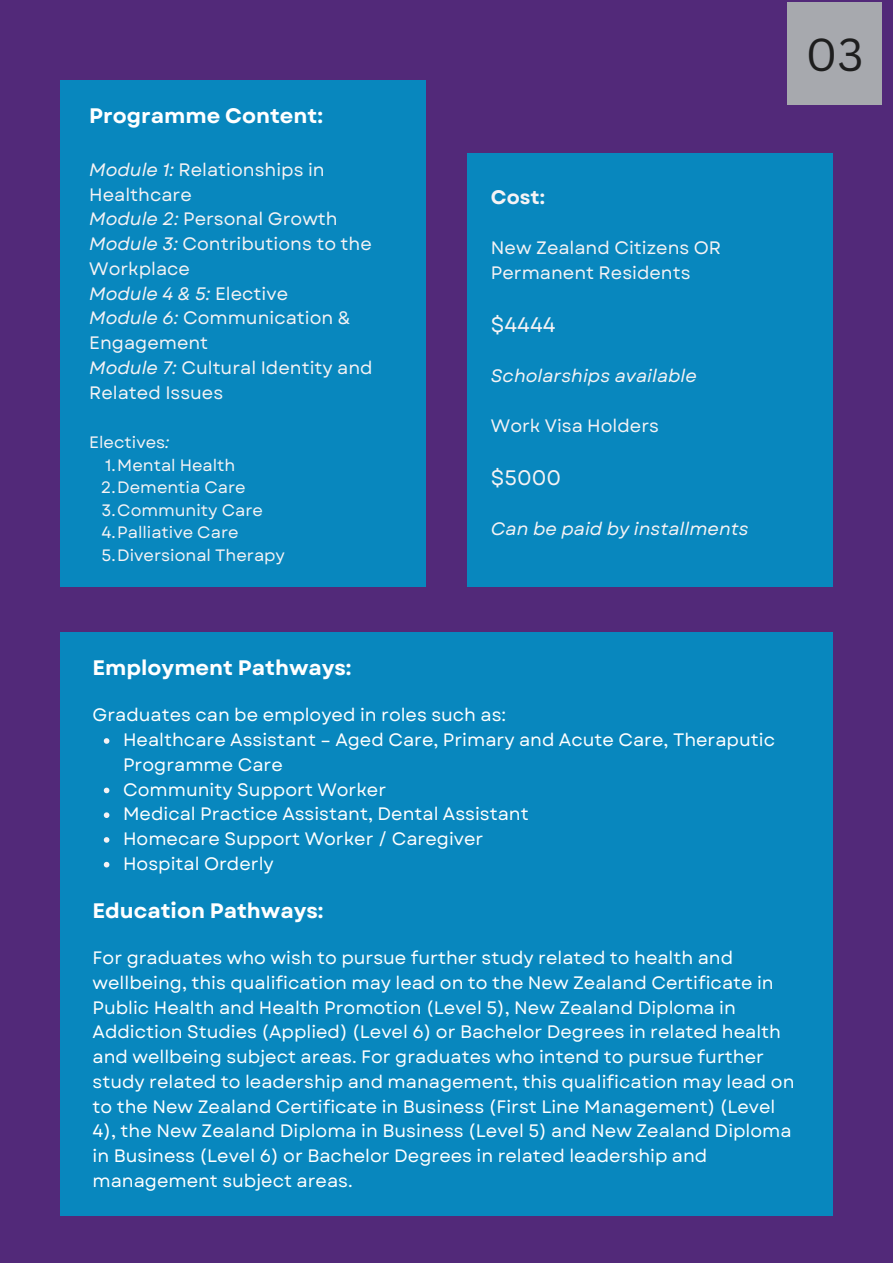
<style>
.page{position:relative;width:893px;height:1264px;background:#fff}
.page>*{position:absolute;margin:0;border:0;box-sizing:border-box;transform-origin:0 0}
.t1{font:45px "Canva Sans";color:#1e1e1e}
.t2{font:700 21px "Garet";color:#fff}
.t3{font:21px "Garet";color:#f5f3f5}
.t4{font:700 19.65px "Garet";color:#f5f3f5}
.t5{font:18px/24.8px "Garet";color:#fff}
.t6{font:18px/24.8px "Garet";color:#f5f3f5}
.t7{font:italic 18px "Garet";color:#f5f3f5}
.t8{font:16.5px "Garet";color:#f5f3f5}
.s1{font-style:italic}
.s2{font-style:normal}
</style>
<div class="page">
<div style="left:0;top:0;width:892px;height:1262px;background:#522979"></div>
<div style="left:787px;top:2px;width:94px;height:103px;background:#a7a9ae"></div>
<div style="left:60px;top:80px;width:366px;height:506px;background:#0887be"></div>
<div style="left:60px;top:632px;width:772px;height:583px;background:#0887be"></div>
<svg style="left:104px;top:738px;width:5px;height:5px"></svg>
<svg style="left:104px;top:787px;width:5px;height:6px"></svg>
<svg style="left:104px;top:812px;width:5px;height:6px"></svg>
<svg style="left:104px;top:837px;width:5px;height:5px"></svg>
<svg style="left:104px;top:861px;width:5px;height:6px"></svg>
<div style="left:467px;top:153px;width:365px;height:433px;background:#0887be"></div>
<p class="t2" style="left:89px;top:101px;width:235px">Programme Content:</p>
<p class="t6" style="left:89px;top:157px;width:237px"><span class="s1">Module 1:</span> Relationships in<br>Healthcare</p>
<p class="t6" style="left:89px;top:207px;width:250px"><span class="s1">Module 2:</span> Personal Growth</p>
<p class="t6" style="left:89px;top:231px;width:284px"><span class="s1">Module 3:</span> Contributions to the<br>Workplace</p>
<p class="t7" style="left:89px;top:280px;width:200px">Module 4 &amp; 5: <span class="s2">Elective</span></p>
<p class="t6" style="left:89px;top:306px;width:263px"><span class="s1">Module 6:</span> Communication &amp;<br>Engagement</p>
<p class="t6" style="left:89px;top:355px;width:285px"><span class="s1">Module 7:</span> Cultural Identity and<br>Related Issues</p>
<p class="t8" style="left:89px;top:430px;width:82px">Electives<span class="s1">:</span></p>
<p class="t8" style="left:105px;top:453px;width:132px">1.Mental Health</p>
<p class="t8" style="left:101px;top:475px;width:146px">2.Dementia Care</p>
<p class="t8" style="left:101px;top:498px;width:163px">3.Community Care</p>
<p class="t8" style="left:101px;top:520px;width:139px">4.Palliative Care</p>
<p class="t8" style="left:101px;top:543px;width:185px">5.Diversional Therapy</p>
<p class="t4" style="left:491px;top:183px;width:55px">Cost:</p>
<p class="t6" style="left:491px;top:236px;width:232px">New Zealand Citizens OR<br>Permanent Residents</p>
<p class="t3" style="left:491px;top:309px;width:66px">$4444</p>
<p class="t7" style="left:491px;top:363px;width:207px">Scholarships available</p>
<p class="t6" style="left:491px;top:413px;width:169px">Work Visa Holders</p>
<p class="t3" style="left:491px;top:462px;width:72px">$5000</p>
<p class="t7" style="left:491px;top:516px;width:259px">Can be paid by installments</p>
<p class="t1" style="left:805px;top:23px;width:59px">03</p>
<p class="t2" style="left:92px;top:652px;width:260px">Employment Pathways:</p>
<p class="t5" style="left:92px;top:702px;width:415px">Graduates can be employed in roles such as:</p>
<p class="t5" style="left:123px;top:727px;width:653px">Healthcare Assistant – Aged Care, Primary and Acute Care, Theraputic<br>Programme Care</p>
<p class="t5" style="left:123px;top:777px;width:264px">Community Support Worker</p>
<p class="t5" style="left:123px;top:801px;width:407px">Medical Practice Assistant, Dental Assistant</p>
<p class="t5" style="left:123px;top:826px;width:362px">Homecare Support Worker / Caregiver</p>
<p class="t5" style="left:123px;top:851px;width:152px">Hospital Orderly</p>
<p class="t2" style="left:92px;top:895px;width:232px">Education Pathways:</p>
<p class="t5" style="left:92px;top:945px;width:703px">For graduates who wish to pursue further study related to health and wellbeing, this qualification may lead on to the New Zealand Certificate in Public Health and Health Promotion (Level 5), New Zealand Diploma in Addiction Studies (Applied) (Level 6) or Bachelor Degrees in related health and wellbeing subject areas. For graduates who intend to pursue further study related to leadership and management, this qualification may lead on to the New Zealand Certificate in Business (First Line Management) (Level 4), the New Zealand Diploma in Business (Level 5) and New Zealand Diploma in Business (Level 6) or Bachelor Degrees in related leadership and management subject areas.</p>
</div>
